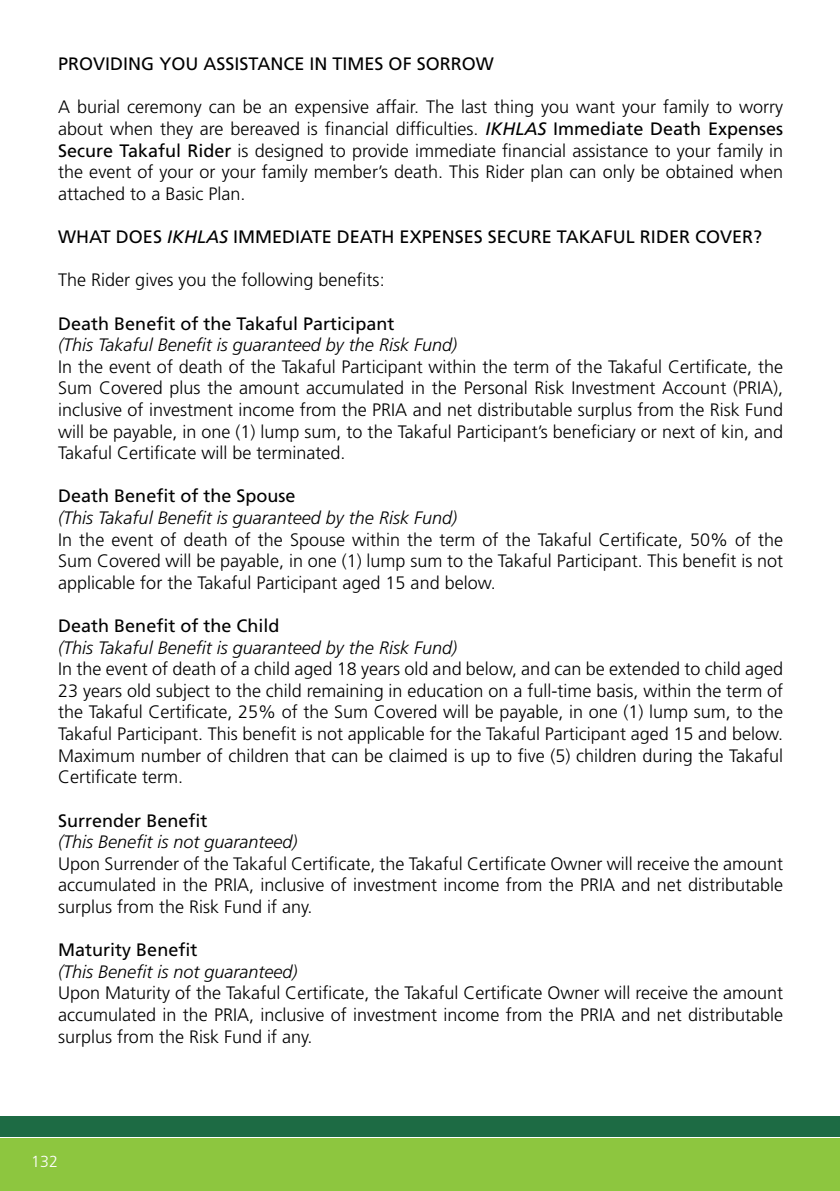
<style>
.page{position:relative;width:840px;height:1191px;background:#fff}
.page>*{position:absolute;margin:0;border:0;box-sizing:border-box;transform-origin:0 0}
.t1{font:300 18px/21.6px "Frutiger LT Std";color:#000;text-align:justify}
.t2{font:18px "Frutiger LT Std";color:#000}
.t3{font:italic 300 18px "Frutiger LT Std";color:#000}
.t4{font:300 16px "Frutiger LT Std";color:#fff}
.s1{font-weight:400;font-style:italic}
.s2{font-weight:400}
.s3{font-style:italic}
</style>
<div class="page">
<div style="left:0;top:1116px;width:839px;height:20px;background:#1d6b44"></div>
<div style="left:0;top:1138px;width:839px;height:53px;background:#8dc63f"></div>
<p class="t2" style="left:58px;top:53px;width:437px">PROVIDING YOU ASSISTANCE IN TIMES OF SORROW</p>
<p class="t1" style="left:58px;top:97px;width:726px">A burial ceremony can be an expensive affair. The last thing you want your family to worry about when they are bereaved is financial difficulties. <span class="s1">IKHLAS</span> <span class="s2">Immediate Death Expenses Secure Takaful Rider</span> is designed to provide immediate financial assistance to your family in the event of your or your family member’s death. This Rider plan can only be obtained when attached to a Basic Plan.</p>
<p class="t2" style="left:58px;top:226px;width:705px">WHAT DOES <span class="s3">IKHLAS</span> IMMEDIATE DEATH EXPENSES SECURE TAKAFUL RIDER COVER?</p>
<p class="t1" style="left:58px;top:269px;width:328px">The Rider gives you the following benefits:</p>
<p class="t2" style="left:58px;top:313px;width:337px">Death Benefit of the Takaful Participant</p>
<p class="t3" style="left:58px;top:334px;width:400px">(This Takaful Benefit is guaranteed by the Risk Fund)</p>
<p class="t1" style="left:58px;top:356px;width:726px">In the event of death of the Takaful Participant within the term of the Takaful Certificate, the Sum Covered plus the amount accumulated in the Personal Risk Investment Account (PRIA), inclusive of investment income from the PRIA and net distributable surplus from the Risk Fund will be payable, in one (1) lump sum, to the Takaful Participant’s beneficiary or next of kin, and Takaful Certificate will be terminated.</p>
<p class="t2" style="left:58px;top:485px;width:239px">Death Benefit of the Spouse</p>
<p class="t3" style="left:58px;top:507px;width:400px">(This Takaful Benefit is guaranteed by the Risk Fund)</p>
<p class="t1" style="left:58px;top:529px;width:726px">In the event of death of the Spouse within the term of the Takaful Certificate, 50% of the Sum Covered will be payable, in one (1) lump sum to the Takaful Participant. This benefit is not applicable for the Takaful Participant aged 15 and below.</p>
<p class="t2" style="left:58px;top:615px;width:223px">Death Benefit of the Child</p>
<p class="t3" style="left:58px;top:637px;width:400px">(This Takaful Benefit is guaranteed by the Risk Fund)</p>
<p class="t1" style="left:58px;top:658px;width:726px">In the event of death of a child aged 18 years old and below, and can be extended to child aged 23 years old subject to the child remaining in education on a full-time basis, within the term of the Takaful Certificate, 25% of the Sum Covered will be payable, in one (1) lump sum, to the Takaful Participant. This benefit is not applicable for the Takaful Participant aged 15 and below.<br>Maximum number of children that can be claimed is up to five (5) children during the Takaful Certificate term.</p>
<p class="t2" style="left:58px;top:809px;width:151px">Surrender Benefit</p>
<p class="t3" style="left:58px;top:831px;width:241px">(This Benefit is not guaranteed)</p>
<p class="t1" style="left:58px;top:853px;width:726px">Upon Surrender of the Takaful Certificate, the Takaful Certificate Owner will receive the amount accumulated in the PRIA, inclusive of investment income from the PRIA and net distributable surplus from the Risk Fund if any.</p>
<p class="t2" style="left:58px;top:939px;width:141px">Maturity Benefit</p>
<p class="t3" style="left:58px;top:961px;width:241px">(This Benefit is not guaranteed)</p>
<p class="t1" style="left:58px;top:982px;width:726px">Upon Maturity of the Takaful Certificate, the Takaful Certificate Owner will receive the amount accumulated in the PRIA, inclusive of investment income from the PRIA and net distributable surplus from the Risk Fund if any.</p>
<p class="t4" style="left:31px;top:1152px;width:28px">132</p>
</div>
